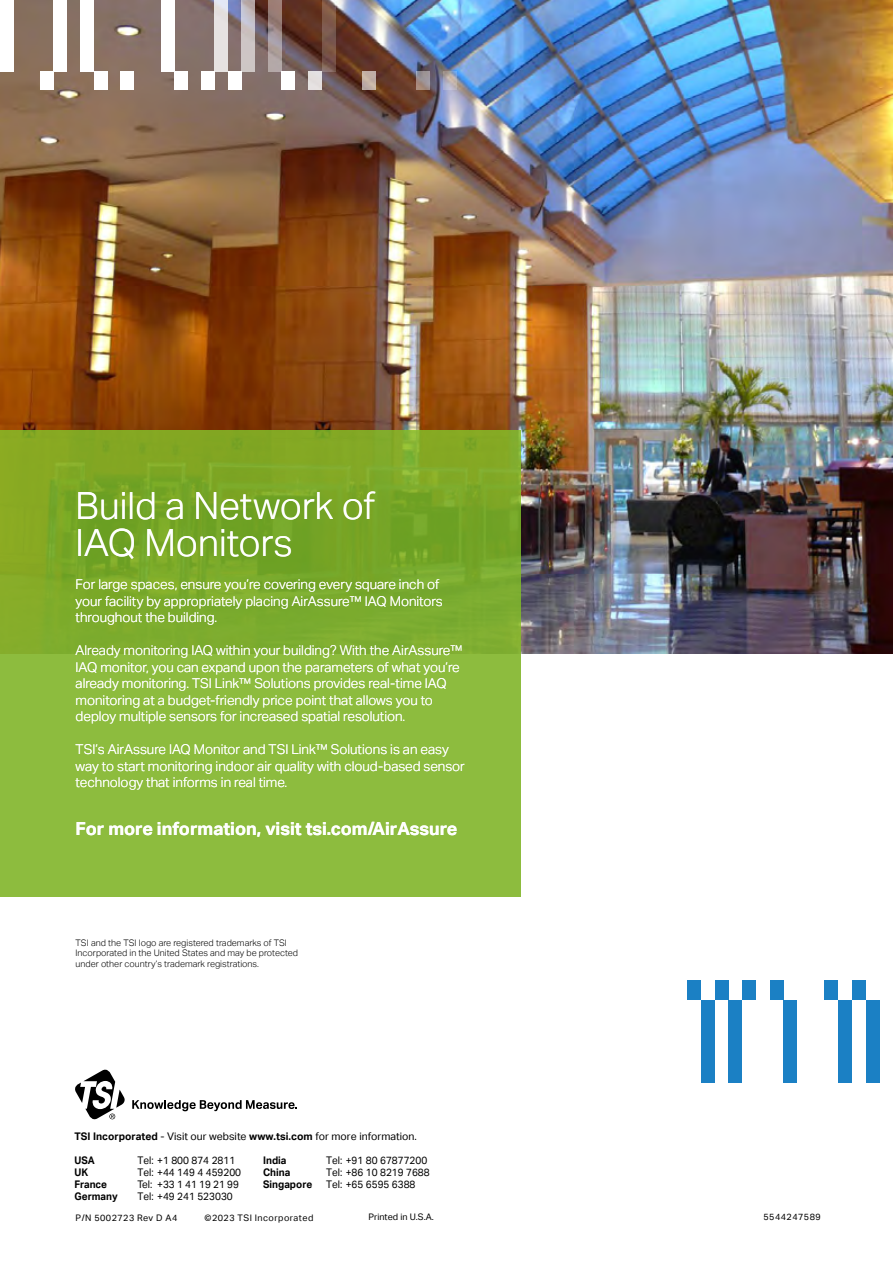
<style>
.page{position:relative;width:893px;height:1263px;background:#fff}
.page>*{position:absolute;margin:0;border:0;box-sizing:border-box;transform-origin:0 0}
.t1{font:300 37.5px/37.5px "Aktiv Grotesk";color:#fff}
.t2{font:700 18px "Aktiv Grotesk";color:#fff}
.t3{font:300 13.5px/16.5px "Aktiv Grotesk";color:#fff}
.t4{font:10.5px "Aktiv Grotesk";color:#000;scale:.95 1}
.t5{font:10.5px "Aktiv Grotesk";color:#000}
.t6{font:700 10.5px "Aktiv Grotesk";color:#000;scale:.95 1}
.t7{font:300 9px/10.5px "Aktiv Grotesk";color:#000}
.t8{font:9px "Aktiv Grotesk";letter-spacing:.05em;color:#000}
.t9{font:9px "Aktiv Grotesk";color:#000}
.s1{font-weight:700}
</style>
<div class="page">
<img style="left:0;top:0;width:893px;height:654px">
<svg style="left:0;top:430px;width:521px;height:466px;background:#84b233"></svg>
<div style="left:161px;top:0;width:13px;height:71px;background:#fff"></div>
<div style="left:54px;top:0;width:13px;height:71px;background:#fff"></div>
<svg style="left:322px;top:0;width:13px;height:71px"></svg>
<div style="left:0;top:0;width:13px;height:71px;background:#fff"></div>
<svg style="left:268px;top:0;width:14px;height:71px"></svg>
<div style="left:80px;top:0;width:14px;height:71px;background:#fff"></div>
<svg style="left:215px;top:0;width:13px;height:71px"></svg>
<svg style="left:241px;top:0;width:14px;height:71px"></svg>
<div style="left:40px;top:71px;width:14px;height:19px;background:#fff"></div>
<div style="left:94px;top:71px;width:13px;height:19px;background:#fff"></div>
<div style="left:174px;top:71px;width:14px;height:19px;background:#fff"></div>
<div style="left:201px;top:71px;width:14px;height:19px;background:#fff"></div>
<div style="left:228px;top:71px;width:13px;height:19px;background:#fff"></div>
<div style="left:281px;top:71px;width:14px;height:19px;background:#fff"></div>
<div style="left:121px;top:71px;width:13px;height:19px;background:#fff"></div>
<div style="left:309px;top:71px;width:13px;height:19px;background:#e3dfde"></div>
<svg style="left:362px;top:71px;width:14px;height:19px"></svg>
<svg style="left:416px;top:71px;width:14px;height:19px"></svg>
<svg style="left:443px;top:71px;width:14px;height:19px"></svg>
<svg style="left:75px;top:1069px;width:50px;height:51px"></svg>
<svg style="left:132px;top:1100px;width:165px;height:11px"></svg>
<div style="left:783px;top:1000px;width:14px;height:82px;background:#1b80c4"></div>
<div style="left:729px;top:1000px;width:13px;height:82px;background:#1b80c4"></div>
<div style="left:866px;top:1000px;width:13px;height:82px;background:#1b80c4"></div>
<div style="left:701px;top:1000px;width:14px;height:82px;background:#1b80c4"></div>
<div style="left:838px;top:1000px;width:14px;height:82px;background:#1b80c4"></div>
<div style="left:687px;top:980px;width:14px;height:20px;background:#1b80c4"></div>
<div style="left:742px;top:980px;width:14px;height:20px;background:#1b80c4"></div>
<div style="left:770px;top:980px;width:13px;height:20px;background:#1b80c4"></div>
<div style="left:824px;top:980px;width:14px;height:20px;background:#1b80c4"></div>
<div style="left:852px;top:980px;width:14px;height:20px;background:#1b80c4"></div>
<div style="left:715px;top:980px;width:14px;height:20px;background:#1b80c4"></div>
<h1 class="t1" style="left:76px;top:487px;width:301px">Build a Network of<br>IAQ Monitors</h1>
<p class="t3" style="left:76px;top:576px;width:369px">For large spaces, ensure you’re covering every square inch of your facility by appropriately placing AirAssure™ IAQ Monitors throughout the building.</p>
<p class="t3" style="left:76px;top:642px;width:388px">Already monitoring IAQ within your building? With the AirAssure™ IAQ monitor, you can expand upon the parameters of what you’re already monitoring. TSI Link™ Solutions provides real-time IAQ monitoring at a budget-friendly price point that allows you to deploy multiple sensors for increased spatial resolution.</p>
<p class="t3" style="left:76px;top:741px;width:391px">TSI’s AirAssure IAQ Monitor and TSI Link™ Solutions is an easy way to start monitoring indoor air quality with cloud-based sensor technology that informs in real time.</p>
<h2 class="t2" style="left:76px;top:818px;width:383px">For more information, visit tsi.com/AirAssure</h2>
<p class="t7" style="left:76px;top:937px;width:224px">TSI and the TSI logo are registered trademarks of TSI<br>Incorporated in the United States and may be protected under other country’s trademark registrations.</p>
<p class="t5" style="left:75px;top:1130px;width:344px"><span class="s1">TSI Incorporated</span> - Visit our website <span class="s1">www.tsi.com</span> for more information.</p>
<p class="t6" style="left:75px;top:1154px;width:23px">USA</p>
<p class="t4" style="left:138px;top:1154px;width:104px">Tel: +1 800 874 2811</p>
<p class="t6" style="left:75px;top:1166px;width:16px">UK</p>
<p class="t4" style="left:138px;top:1166px;width:111px">Tel: +44 149 4 459200</p>
<p class="t6" style="left:75px;top:1178px;width:36px">France</p>
<p class="t4" style="left:138px;top:1178px;width:108px">Tel: +33 1 41 19 21 99</p>
<p class="t6" style="left:75px;top:1190px;width:47px">Germany</p>
<p class="t4" style="left:138px;top:1190px;width:102px">Tel: +49 241 523030</p>
<p class="t6" style="left:263px;top:1154px;width:26px">India</p>
<p class="t4" style="left:326px;top:1154px;width:108px">Tel: +91 80 67877200</p>
<p class="t6" style="left:263px;top:1166px;width:30px">China</p>
<p class="t4" style="left:326px;top:1166px;width:111px">Tel: +86 10 8219 7688</p>
<p class="t6" style="left:263px;top:1178px;width:53px">Singapore</p>
<p class="t4" style="left:326px;top:1178px;width:96px">Tel: +65 6595 6388</p>
<p class="t8" style="left:76px;top:1213px;width:103px">P/N 5002723 Rev D A4</p>
<p class="t8" style="left:205px;top:1213px;width:110px">©2023 TSI Incorporated</p>
<p class="t9" style="left:368px;top:1212px;width:67px">Printed in U.S.A.</p>
<p class="t8" style="left:763px;top:1212px;width:59px">5544247589</p>
</div>
